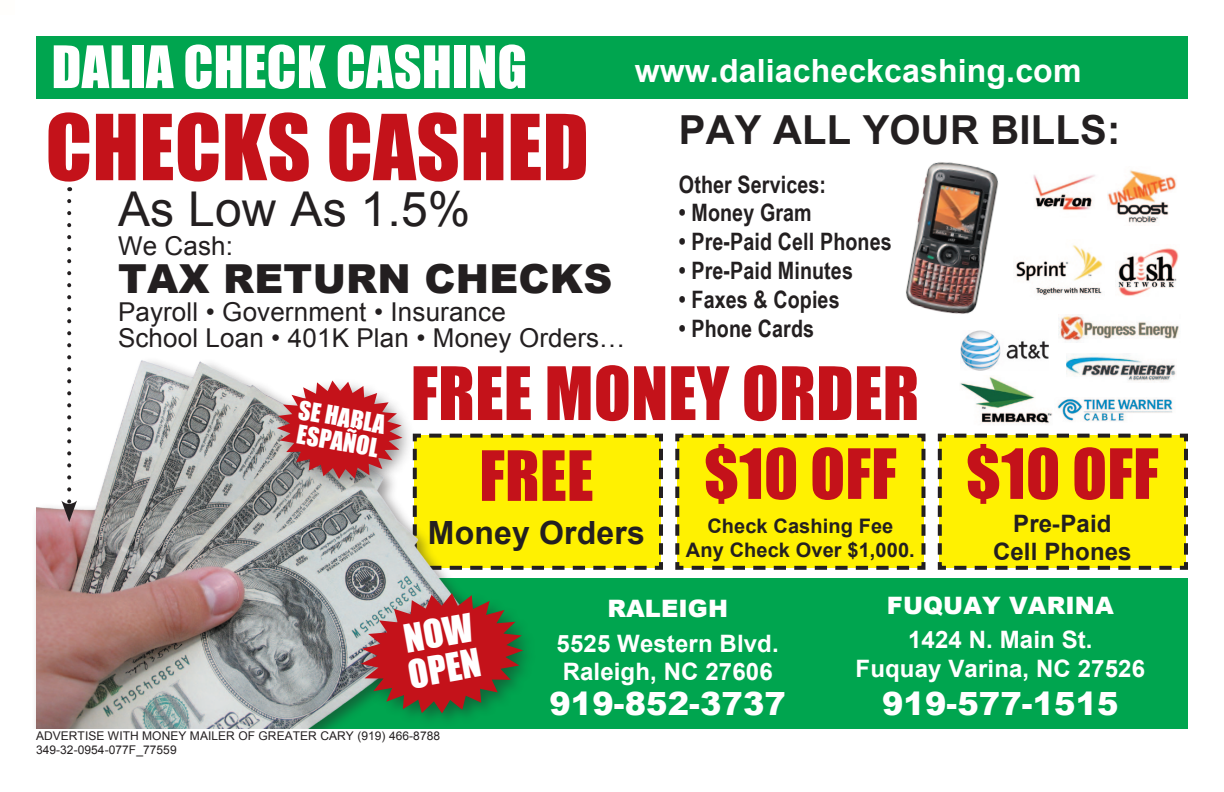
<style>
.page{position:relative;width:1224px;height:792px;background:#fff}
.page>*{position:absolute;margin:0;border:0;box-sizing:border-box;transform-origin:0 0}
.t1{font:84px "z Impact";letter-spacing:.005em;color:#c4121a}
.t2{font:68px "z Impact";letter-spacing:.005em;color:#c4121a}
.t3{font:64px "z Impact";letter-spacing:.005em;color:#c4121a}
.t4{font:54px "z Impact";letter-spacing:.005em;color:#fff}
.t5{font:48px "z Arial";letter-spacing:.005em;color:#231f20}
.t6{font:700 40px "z Arial";letter-spacing:.005em;color:#231f20}
.t7{font:40px "z Arial Blk";letter-spacing:.005em;color:#231f20}
.t8{font:36px/36px "z Impact";color:#fff}
.t9{font:700 32px "z Arial";letter-spacing:.005em;color:#fff}
.t10{font:32px "z Arial Blk";letter-spacing:.005em;color:#fff}
.t11{font:700 32px "z Arial";letter-spacing:.005em;color:#231f20}
.t12{font:26px/26px "z Arial";letter-spacing:.005em;color:#231f20}
.t13{font:700 24px "z Arial Narrow";letter-spacing:.005em;color:#231f20}
.t14{font:700 24px/28.8px "z Arial";letter-spacing:.005em;color:#fff}
.t15{font:24px "z Arial Blk";letter-spacing:.005em;color:#fff}
.t16{font:700 24px/28.8px "z Arial";letter-spacing:.005em;color:#231f20;text-align:center}
.t17{font:24px/24px "z Impact";color:#fff}
.t18{font:700 20px/24px "z Arial";letter-spacing:.005em;color:#231f20;text-align:center}
.t19{font:12px/14.4px "z Arial";letter-spacing:.005em;color:#231f20}
</style>
<div class="page">
<div style="left:488px;top:433px;width:175px;height:137px;background:#fff101"></div>
<svg style="left:675px;top:433px;width:251px;height:137px;background:#f3e608"></svg>
<svg style="left:937px;top:433px;width:251px;height:137px;background:#f3e608"></svg>
<div style="left:211px;top:578px;width:977px;height:151px;background:#00a54f"></div>
<div style="left:36px;top:36px;width:1152px;height:63px;background:#00a54f"></div>
<img style="left:905px;top:162px;width:94px;height:152px">
<img style="left:1118px;top:248px;width:61px;height:48px">
<img style="left:960px;top:376px;width:92px;height:48px">
<img style="left:1066px;top:354px;width:110px;height:28px">
<img style="left:1058px;top:315px;width:121px;height:28px">
<img style="left:1057px;top:398px;width:116px;height:23px">
<img style="left:1108px;top:170px;width:69px;height:53px">
<img style="left:1016px;top:245px;width:87px;height:51px">
<img style="left:1033px;top:175px;width:62px;height:36px">
<img style="left:36px;top:360px;width:452px;height:369px">
<div style="left:355px;top:588px;width:181px;height:138px;background:#231f20;opacity:.45"></div>
<div style="left:272px;top:375px;width:143px;height:117px;background:#231f20;opacity:.45"></div>
<svg style="left:61px;top:201px;width:16px;height:321px"></svg>
<img style="left:960px;top:330px;width:88px;height:40px">
<svg style="left:361px;top:593px;width:162px;height:120px;background:#92473a"></svg>
<svg style="left:277px;top:360px;width:125px;height:119px"></svg>
<h3 class="t4" style="left:52px;top:25px;width:477px">DALIA CHECK CASHING</h3>
<h1 class="t1" style="left:46px;top:82px;width:545px">CHECKS CASHED</h1>
<h3 class="t5" style="left:118px;top:182px;width:354px">As Low As 1.5%</h3>
<p class="t12" style="left:118px;top:233px;width:117px">We Cash:</p>
<h3 class="t7" style="left:118px;top:249px;width:496px">TAX RETURN CHECKS</h3>
<p class="t12" style="left:118px;top:299px;width:509px">Payroll • Government • Insurance<br>School Loan • 401K Plan • Money Orders…</p>
<h3 class="t9" style="left:635px;top:52px;width:448px">www.daliacheckcashing.com</h3>
<h3 class="t6" style="left:679px;top:108px;width:443px">PAY ALL YOUR BILLS:</h3>
<p class="t13" style="left:679px;top:166px;width:149px">Other Services:</p>
<p class="t13" style="left:679px;top:195px;width:134px">• Money Gram</p>
<p class="t13" style="left:679px;top:224px;width:214px">• Pre-Paid Cell Phones</p>
<p class="t13" style="left:679px;top:252px;width:176px">• Pre-Paid Minutes</p>
<p class="t13" style="left:679px;top:281px;width:162px">• Faxes &amp; Copies</p>
<p class="t13" style="left:679px;top:310px;width:137px">• Phone Cards</p>
<p class="t17" style="left:301px;top:397px;width:89px;rotate:10deg">SE HABLA<br>ESPAÑOL</p>
<h2 class="t2" style="left:411px;top:341px;width:510px">FREE MONEY ORDER</h2>
<h3 class="t3" style="left:479px;top:426px;width:116px">FREE</h3>
<h3 class="t3" style="left:704px;top:424px;width:456px">$10 OFF $10 OFF</h3>
<h3 class="t11" style="left:428px;top:515px;width:218px">Money Orders</h3>
<p class="t18" style="left:686px;top:514px;width:230px">Check Cashing Fee<br>Any Check Over $1,000.</p>
<p class="t16" style="left:993px;top:509px;width:140px">Pre-Paid<br>Cell Phones</p>
<h3 class="t8" style="left:399px;top:621px;width:74px;rotate:-10deg">NOW<br>OPEN</h3>
<p class="t15" style="left:607px;top:591px;width:122px">RALEIGH</p>
<p class="t15" style="left:887px;top:588px;width:228px">FUQUAY VARINA</p>
<p class="t14" style="left:557px;top:629px;width:224px">5525 Western Blvd.<br>Raleigh, NC 27606</p>
<p class="t14" style="left:856px;top:625px;width:291px;text-align:center">1424 N. Main St.<br>Fuquay Varina, NC 27526</p>
<h3 class="t10" style="left:549px;top:680px;width:238px">919-852-3737</h3>
<h3 class="t10" style="left:882px;top:680px;width:238px">919-577-1515</h3>
<p class="t19" style="left:36px;top:728px;width:406px">ADVERTISE WITH MONEY MAILER OF GREATER CARY (919) 466-8788<br>349-32-0954-077F_77559</p>
</div>
